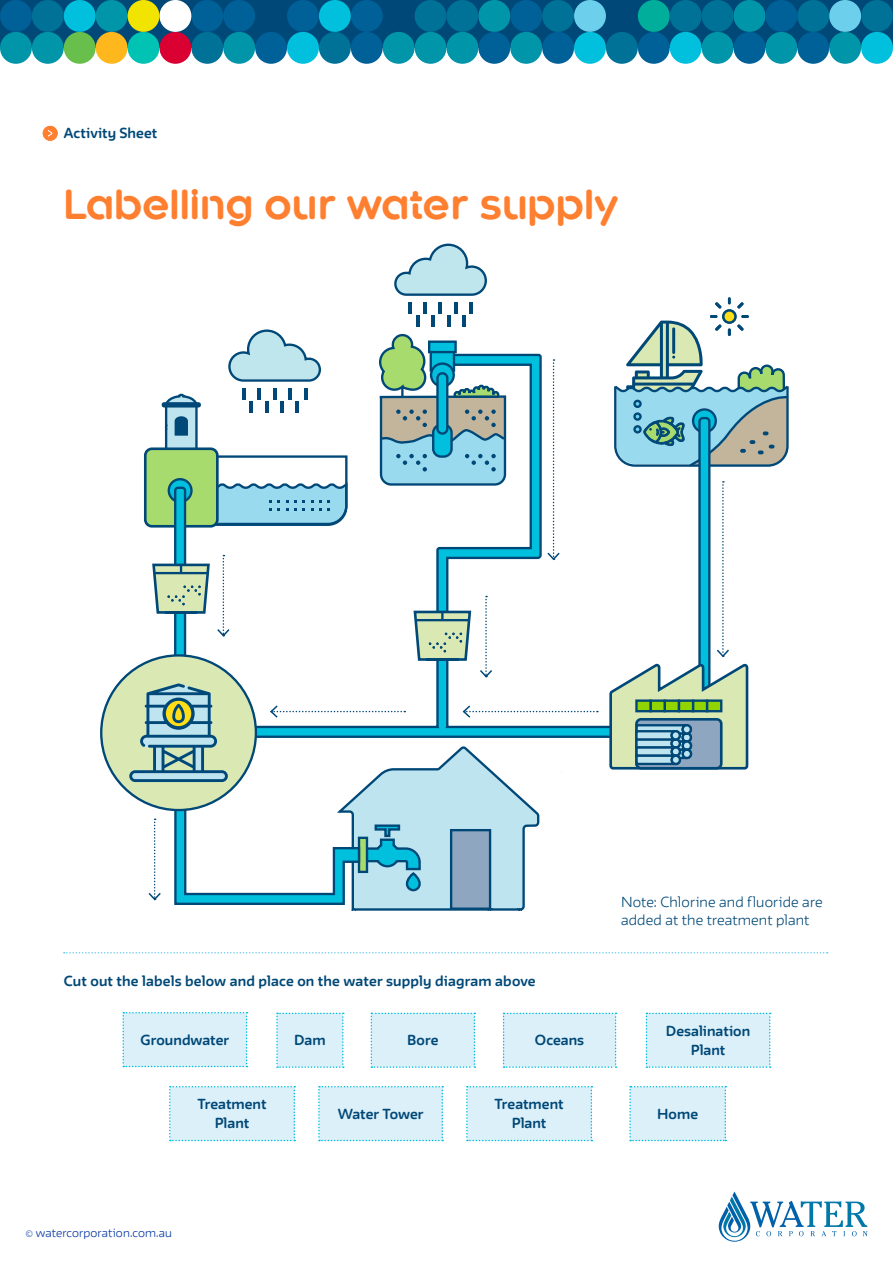
<style>
.page{position:relative;width:893px;height:1263px;background:#fff}
.page>*{position:absolute;margin:0;border:0;box-sizing:border-box;transform-origin:0 0}
.t1{font:700 39px "FWT Kroppen Round";color:#ff7f30}
.t2{font:700 12.75px/19.5px "FWT Irma Round";letter-spacing:.005em;color:#004877;text-align:center}
.t3{font:300 12.75px/17.2px "FWT Irma Round";letter-spacing:.01em;color:#004877}
.t4{font:300 10.5px "FWT Irma Round";letter-spacing:.01em;color:#0033a1}
</style>
<div class="page">
<svg style="left:719px;top:1191px;width:148px;height:51px"></svg>
<div style="left:0;top:0;width:893px;height:48px;background:#004877"></div>
<div style="left:223px;top:32px;width:32px;height:32px;background:#0095a9;border-radius:50%"></div>
<div style="left:287px;top:32px;width:32px;height:32px;background:#00c0de;border-radius:50%"></div>
<div style="left:319px;top:32px;width:32px;height:32px;background:#007197;border-radius:50%"></div>
<div style="left:255px;top:32px;width:32px;height:32px;background:#006098;border-radius:50%"></div>
<div style="left:191px;top:32px;width:32px;height:32px;background:#007197;border-radius:50%"></div>
<div style="left:351px;top:0;width:32px;height:32px;background:#006098;border-radius:50%"></div>
<div style="left:287px;top:0;width:32px;height:32px;background:#006098;border-radius:50%"></div>
<div style="left:191px;top:0;width:32px;height:32px;background:#006098;border-radius:50%"></div>
<div style="left:223px;top:0;width:32px;height:32px;background:#006098;border-radius:50%"></div>
<div style="left:319px;top:0;width:32px;height:32px;background:#00c0de;border-radius:50%"></div>
<div style="left:64px;top:32px;width:32px;height:32px;background:#68bf4b;border-radius:50%"></div>
<div style="left:64px;top:0;width:32px;height:32px;background:#00c0de;border-radius:50%"></div>
<div style="left:0;top:32px;width:32px;height:32px;background:#0095a9;border-radius:50%"></div>
<div style="left:383px;top:32px;width:32px;height:32px;background:#0095a9;border-radius:50%"></div>
<div style="left:32px;top:32px;width:32px;height:32px;background:#0095a9;border-radius:50%"></div>
<div style="left:32px;top:0;width:32px;height:32px;background:#007197;border-radius:50%"></div>
<div style="left:0;top:0;width:32px;height:32px;background:#006098;border-radius:50%"></div>
<div style="left:351px;top:32px;width:32px;height:32px;background:#006098;border-radius:50%"></div>
<div style="left:96px;top:0;width:32px;height:32px;background:#0095a9;border-radius:50%"></div>
<div style="left:159px;top:32px;width:32px;height:32px;background:#da0032;border-radius:50%"></div>
<div style="left:96px;top:32px;width:32px;height:32px;background:#ffb71e;border-radius:50%"></div>
<div style="left:159px;top:0;width:32px;height:32px;background:#fff;border-radius:50%"></div>
<div style="left:128px;top:0;width:31px;height:32px;background:#f1e400;border-radius:50%"></div>
<div style="left:128px;top:32px;width:31px;height:32px;background:#00c3b4;border-radius:50%"></div>
<div style="left:415px;top:0;width:31px;height:32px;background:#007197;border-radius:50%"></div>
<div style="left:415px;top:32px;width:31px;height:32px;background:#0095a9;border-radius:50%"></div>
<div style="left:638px;top:32px;width:32px;height:32px;background:#006098;border-radius:50%"></div>
<div style="left:510px;top:32px;width:32px;height:32px;background:#0095a9;border-radius:50%"></div>
<div style="left:542px;top:32px;width:32px;height:32px;background:#006098;border-radius:50%"></div>
<div style="left:478px;top:0;width:32px;height:32px;background:#0095a9;border-radius:50%"></div>
<div style="left:446px;top:32px;width:32px;height:32px;background:#0095a9;border-radius:50%"></div>
<div style="left:478px;top:32px;width:32px;height:32px;background:#006098;border-radius:50%"></div>
<div style="left:542px;top:0;width:32px;height:32px;background:#007197;border-radius:50%"></div>
<div style="left:574px;top:0;width:32px;height:32px;background:#6ccfeb;border-radius:50%"></div>
<div style="left:510px;top:0;width:32px;height:32px;background:#006098;border-radius:50%"></div>
<div style="left:446px;top:0;width:32px;height:32px;background:#007197;border-radius:50%"></div>
<div style="left:574px;top:32px;width:32px;height:32px;background:#00c0de;border-radius:50%"></div>
<div style="left:606px;top:32px;width:32px;height:32px;background:#007197;border-radius:50%"></div>
<div style="left:638px;top:0;width:32px;height:32px;background:#00ae9b;border-radius:50%"></div>
<div style="left:670px;top:0;width:32px;height:32px;background:#007197;border-radius:50%"></div>
<div style="left:670px;top:32px;width:32px;height:32px;background:#00c0de;border-radius:50%"></div>
<div style="left:765px;top:32px;width:32px;height:32px;background:#0095a9;border-radius:50%"></div>
<div style="left:797px;top:32px;width:32px;height:32px;background:#006098;border-radius:50%"></div>
<div style="left:733px;top:0;width:32px;height:32px;background:#0095a9;border-radius:50%"></div>
<div style="left:702px;top:32px;width:31px;height:32px;background:#0095a9;border-radius:50%"></div>
<div style="left:733px;top:32px;width:32px;height:32px;background:#006098;border-radius:50%"></div>
<div style="left:797px;top:0;width:32px;height:32px;background:#007197;border-radius:50%"></div>
<div style="left:829px;top:0;width:32px;height:32px;background:#6ccfeb;border-radius:50%"></div>
<div style="left:765px;top:0;width:32px;height:32px;background:#006098;border-radius:50%"></div>
<div style="left:702px;top:0;width:31px;height:32px;background:#007197;border-radius:50%"></div>
<div style="left:861px;top:32px;width:32px;height:32px;background:#00c0de;border-radius:50%"></div>
<div style="left:861px;top:0;width:32px;height:32px;background:#007197;border-radius:50%"></div>
<div style="left:829px;top:32px;width:32px;height:32px;background:#0095a9;border-radius:50%"></div>
<svg style="left:43px;top:126px;width:15px;height:15px"></svg>
<svg style="left:64px;top:952px;width:764px;height:1px"></svg>
<svg style="left:629px;top:1086px;width:97px;height:55px"></svg>
<svg style="left:466px;top:1086px;width:126px;height:55px"></svg>
<svg style="left:169px;top:1086px;width:126px;height:55px"></svg>
<svg style="left:318px;top:1086px;width:125px;height:55px"></svg>
<svg style="left:351px;top:906px;width:174px;height:5px"></svg>
<svg style="left:394px;top:243px;width:93px;height:84px"></svg>
<hr style="left:462px;top:315px;width:4px;height:12px;background:#004877">
<div style="left:145px;top:449px;width:72px;height:77px;background:#a8db6d;border-radius:7px"></div>
<div style="left:144px;top:447px;width:75px;height:81px;border:3px solid #004877;border-radius:7px"></div>
<div style="left:699px;top:418px;width:10px;height:274px;background:#00c0de;border-radius:3px"></div>
<div style="left:698px;top:417px;width:12px;height:276px;border:2px solid #004877;border-radius:3px"></div>
<svg style="left:623px;top:297px;width:166px;height:171px"></svg>
<svg style="left:382px;top:333px;width:41px;height:20px"></svg>
<svg style="left:157px;top:329px;width:148px;height:198px"></svg>
<svg style="left:173px;top:353px;width:450px;height:553px"></svg>
<div style="left:101px;top:655px;width:155px;height:155px;background:#dae8b4;border-radius:50%"></div>
<svg style="left:129px;top:683px;width:99px;height:99px"></svg>
<svg style="left:433px;top:353px;width:19px;height:15px"></svg>
<div style="left:430px;top:350px;width:25px;height:22px;border:2px solid #004877"></div>
<svg style="left:431px;top:364px;width:23px;height:22px"></svg>
<div style="left:430px;top:362px;width:25px;height:25px;border:2px solid #004877;border-radius:50%"></div>
<div style="left:429px;top:342px;width:27px;height:10px;background:#00c0de"></div>
<div style="left:428px;top:340px;width:29px;height:13px;border:2px solid #004877"></div>
<div style="left:433px;top:425px;width:19px;height:32px;background:#00c0de;border-radius:8px"></div>
<div style="left:432px;top:424px;width:21px;height:34px;border:2px solid #004877;border-radius:8px"></div>
<div style="left:437px;top:373px;width:10px;height:61px;background:#00c0de;border-radius:5px"></div>
<div style="left:436px;top:372px;width:12px;height:63px;border:2px solid #004877;border-radius:5px"></div>
<svg style="left:546px;top:359px;width:15px;height:202px"></svg>
<svg style="left:608px;top:481px;width:141px;height:290px"></svg>
<svg style="left:462px;top:704px;width:136px;height:15px"></svg>
<svg style="left:269px;top:704px;width:136px;height:15px"></svg>
<svg style="left:148px;top:818px;width:13px;height:83px"></svg>
<svg style="left:152px;top:555px;width:79px;height:83px"></svg>
<svg style="left:412px;top:596px;width:82px;height:83px"></svg>
<div style="left:371px;top:1013px;width:104px;height:55px;background:#dcf0f9"></div>
<svg style="left:276px;top:1013px;width:68px;height:55px"></svg>
<svg style="left:503px;top:1013px;width:114px;height:55px"></svg>
<div style="left:646px;top:1013px;width:125px;height:55px;background:#dcf0f9"></div>
<svg style="left:122px;top:1012px;width:126px;height:55px"></svg>
<p class="t2" style="left:64px;top:122px;width:95px">Activity Sheet</p>
<h1 class="t1" style="left:64px;top:182px;width:556px">Labelling our water supply</h1>
<p class="t2" style="left:64px;top:970px;width:473px">Cut out the labels below and place on the water supply diagram above</p>
<p class="t3" style="left:621px;top:893px;width:203px">Note: Chlorine and fluoride are added at the treatment plant</p>
<p class="t2" style="left:141px;top:1029px;width:90px">Groundwater</p>
<p class="t2" style="left:294px;top:1030px;width:33px">Dam</p>
<p class="t2" style="left:407px;top:1030px;width:33px">Bore</p>
<p class="t2" style="left:535px;top:1030px;width:51px">Oceans</p>
<p class="t2" style="left:666px;top:1020px;width:86px">Desalination<br>Plant</p>
<p class="t2" style="left:197px;top:1093px;width:71px">Treatment<br>Plant</p>
<p class="t2" style="left:338px;top:1103px;width:87px">Water Tower</p>
<p class="t4" style="left:26px;top:1225px;width:148px">© watercorporation.com.au</p>
<p class="t2" style="left:495px;top:1093px;width:71px">Treatment<br>Plant</p>
<p class="t2" style="left:657px;top:1103px;width:42px">Home</p>
</div>
